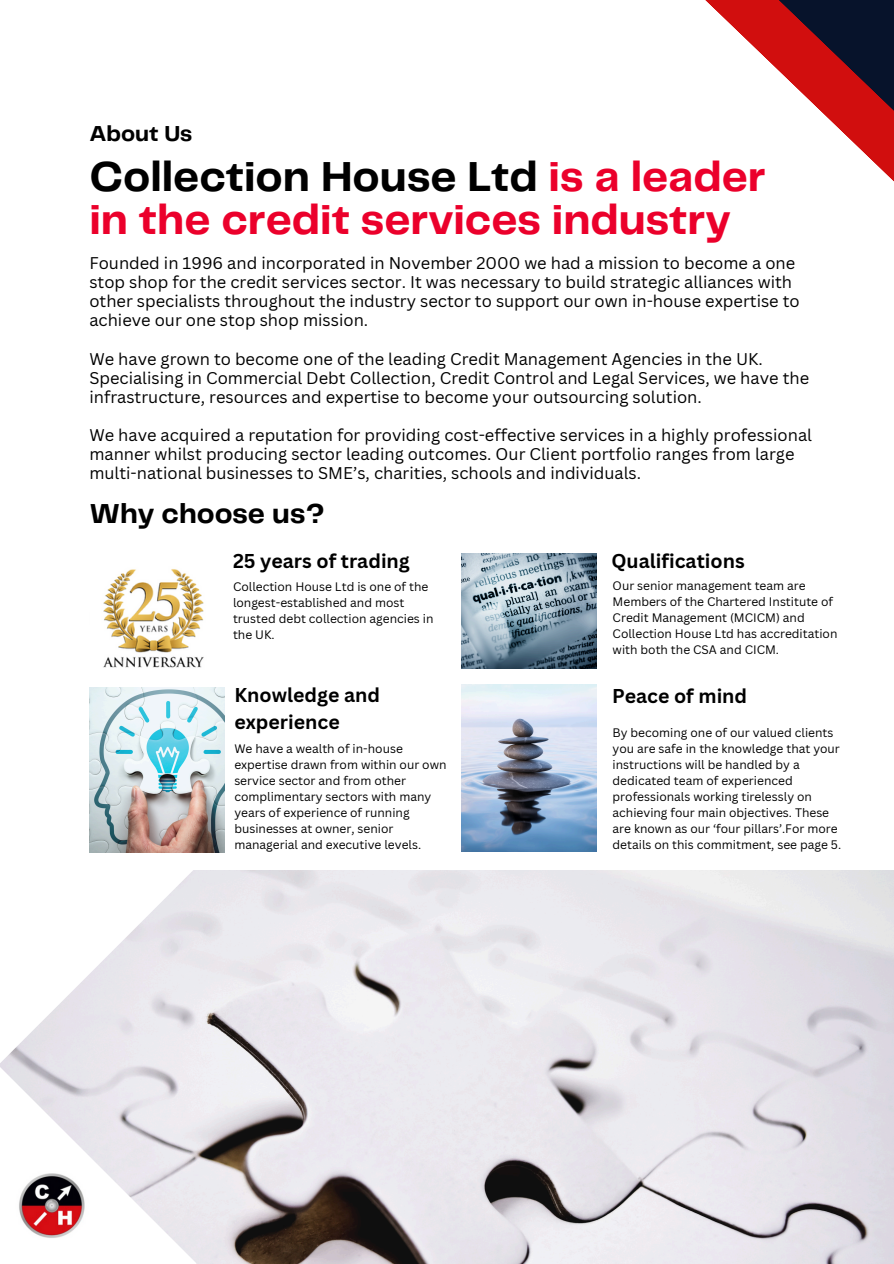
<style>
.page{position:relative;width:894px;height:1264px;background:#fff}
.page>*{position:absolute;margin:0;border:0;box-sizing:border-box;transform-origin:0 0}
.t1{font:700 43.5px/42.8px "Telegraf";color:#eb002b}
.t2{font:700 28.5px "Telegraf";color:#000}
.t3{font:700 22.5px "Telegraf";color:#000}
.t4{font:700 19.5px/27px "Canva Sans";color:#000}
.t5{font:16.5px/19.2px "Canva Sans";color:#000}
.t6{font:12px/16px "Canva Sans";color:#000}
.s1{color:#000}
</style>
<div class="page">
<svg style="left:705px;top:0;width:188px;height:181px"></svg>
<img style="left:103px;top:569px;width:101px;height:84px">
<img style="left:461px;top:553px;width:135px;height:115px">
<img style="left:461px;top:684px;width:135px;height:167px">
<img style="left:196px;top:870px;width:697px;height:393px">
<svg style="left:5px;top:656px;width:199px;height:407px"></svg>
<img style="left:89px;top:687px;width:135px;height:165px">
<svg style="left:0;top:1059px;width:196px;height:204px"></svg>
<img style="left:15px;top:1171px;width:74px;height:69px">
<h3 class="t3" style="left:89px;top:124px;width:104px">About Us</h3>
<h1 class="t1" style="left:89px;top:157px;width:677px"><span class="s1">Collection House Ltd</span> is a leader in the credit services industry</h1>
<h5 class="t5" style="left:89px;top:253px;width:711px">Founded in 1996 and incorporated in November 2000 we had a mission to become a one stop shop for the credit services sector. It was necessary to build strategic alliances with other specialists throughout the industry sector to support our own in-house expertise to achieve our one stop shop mission.</h5>
<h5 class="t5" style="left:89px;top:349px;width:721px">We have grown to become one of the leading Credit Management Agencies in the UK.<br>Specialising in Commercial Debt Collection, Credit Control and Legal Services, we have the infrastructure, resources and expertise to become your outsourcing solution.</h5>
<h5 class="t5" style="left:89px;top:425px;width:724px">We have acquired a reputation for providing cost-effective services in a highly professional manner whilst producing sector leading outcomes. Our Client portfolio ranges from large multi-national businesses to SME’s, charities, schools and individuals.</h5>
<h2 class="t2" style="left:89px;top:501px;width:237px">Why choose us?</h2>
<h4 class="t4" style="left:233px;top:546px;width:178px">25 years of trading</h4>
<h4 class="t6" style="left:233px;top:578px;width:202px">Collection House Ltd is one of the longest-established and most trusted debt collection agencies in the UK.</h4>
<p class="t4" style="left:611px;top:546px;width:135px">Qualifications</p>
<p class="t6" style="left:612px;top:577px;width:226px">Our senior management team are Members of the Chartered Institute of Credit Management (MCICM) and Collection House Ltd has accreditation with both the CSA and CICM.</p>
<h4 class="t4" style="left:234px;top:681px;width:147px">Knowledge and experience</h4>
<h4 class="t6" style="left:234px;top:740px;width:214px">We have a wealth of in-house expertise drawn from within our own service sector and from other complimentary sectors with many years of experience of running businesses at owner, senior managerial and executive levels.</h4>
<p class="t4" style="left:611px;top:682px;width:137px">Peace of mind</p>
<p class="t6" style="left:612px;top:724px;width:230px">By becoming one of our valued clients you are safe in the knowledge that your instructions will be handled by a dedicated team of experienced professionals working tirelessly on achieving four main objectives. These are known as our ‘four pillars’.For more details on this commitment, see page 5.</p>
</div>
